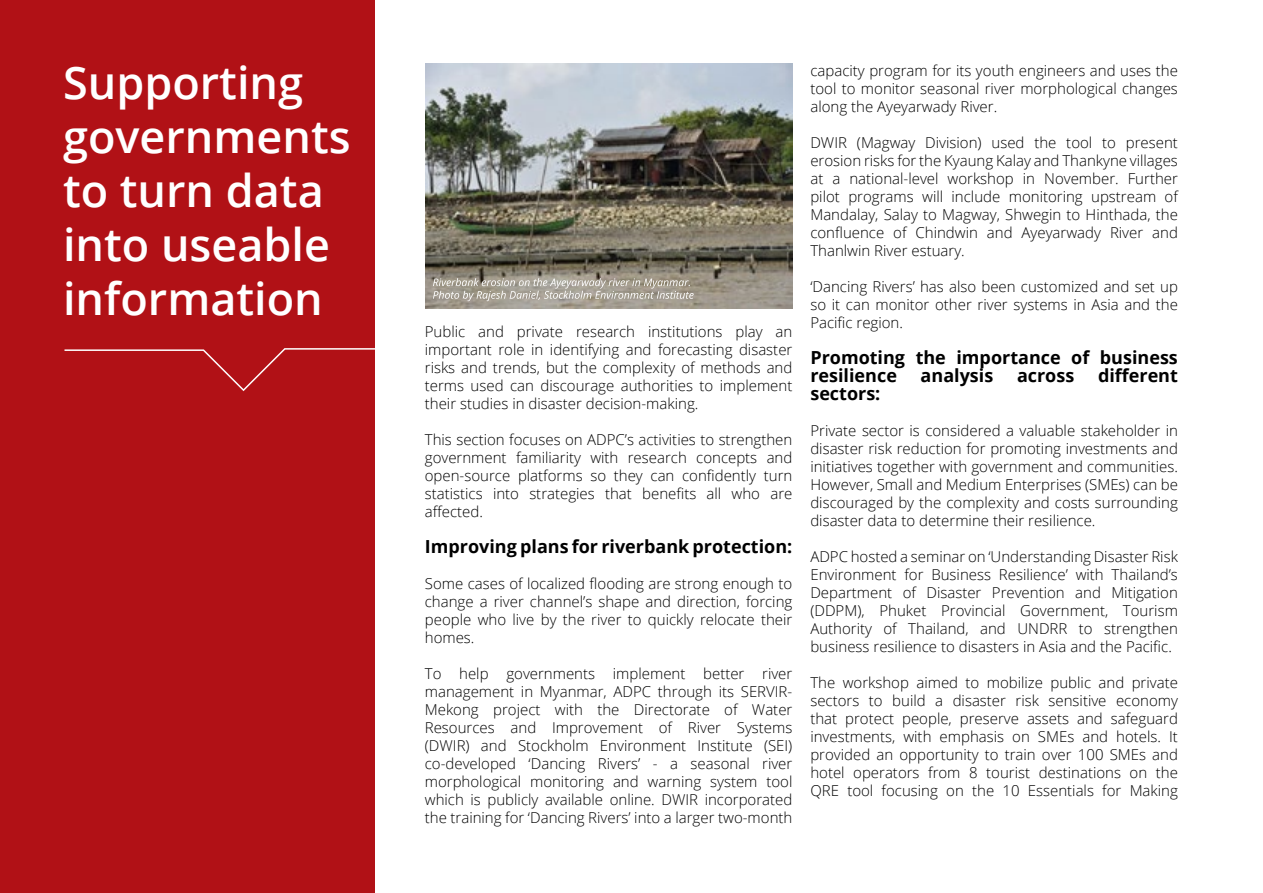
<style>
.page{position:relative;width:1263px;height:893px;background:#fff}
.page>*{position:absolute;margin:0;border:0;box-sizing:border-box;transform-origin:0 0}
.t1{font:600 45px/54px "Open Sans";color:#fff}
.t2{font:700 18px/18px "Open Sans";color:#000}
.t3{font:300 15px/18px "Open Sans";color:#000;text-align:justify}
</style>
<div class="page">
<img style="left:425px;top:64px;width:367px;height:244px">
<div style="left:0;top:0;width:374px;height:893px;background:#b11116"></div>
<svg style="left:64px;top:347px;width:311px;height:45px"></svg>
<svg style="left:433px;top:278px;width:261px;height:23px;background:#b1aba1"></svg>
<h1 class="t1" style="left:63px;top:54px;width:289px">Supporting governments to turn data into useable information</h1>
<p class="t3" style="left:425px;top:322px;width:369px">Public and private research institutions play an important role in identifying and forecasting disaster risks and trends, but the complexity of methods and terms used can discourage authorities to implement their studies in disaster decision-making.</p>
<p class="t3" style="left:425px;top:430px;width:369px">This section focuses on ADPC’s activities to strengthen government familiarity with research concepts and open-source platforms so they can confidently turn statistics into strategies that benefits all who are affected.</p>
<p class="t2" style="left:425px;top:537px;width:369px">Improving plans for riverbank protection:</p>
<p class="t3" style="left:425px;top:574px;width:369px">Some cases of localized flooding are strong enough to change a river channel’s shape and direction, forcing people who live by the river to quickly relocate their homes.</p>
<p class="t3" style="left:425px;top:664px;width:369px">To help governments implement better river management in Myanmar, ADPC through its SERVIR-Mekong project with the Directorate of Water Resources and Improvement of River Systems (DWIR) and Stockholm Environment Institute (SEI) co-developed ‘Dancing Rivers’ - a seasonal river morphological monitoring and warning system tool which is publicly available online. DWIR incorporated the training for ‘Dancing Rivers’ into a larger two-month</p>
<p class="t3" style="left:810px;top:61px;width:369px">capacity program for its youth engineers and uses the tool to monitor seasonal river morphological changes along the Ayeyarwady River.</p>
<p class="t3" style="left:810px;top:133px;width:369px">DWIR (Magway Division) used the tool to present erosion risks for the Kyaung Kalay and Thankyne villages at a national-level workshop in November. Further pilot programs will include monitoring upstream of Mandalay, Salay to Magway, Shwegin to Hinthada, the confluence of Chindwin and Ayeyarwady River and Thanlwin River estuary.</p>
<p class="t3" style="left:810px;top:277px;width:369px">‘Dancing Rivers’ has also been customized and set up so it can monitor other river systems in Asia and the Pacific region.</p>
<p class="t2" style="left:810px;top:348px;width:369px">Promoting the importance of business resilience</p>
<p class="t2" style="left:921px;top:366px;width:74px">analysis</p>
<p class="t2" style="left:1017px;top:366px;width:59px">across</p>
<p class="t2" style="left:1098px;top:366px;width:81px">different</p>
<p class="t2" style="left:810px;top:384px;width:72px">sectors:</p>
<p class="t3" style="left:810px;top:421px;width:369px">Private sector is considered a valuable stakeholder in disaster risk reduction for promoting investments and initiatives together with government and communities.<br>However, Small and Medium Enterprises (SMEs) can be discouraged by the complexity and costs surrounding disaster data to determine their resilience.</p>
<p class="t3" style="left:810px;top:547px;width:369px">ADPC hosted a seminar on ‘Understanding Disaster Risk Environment for Business Resilience’ with Thailand’s Department of Disaster Prevention and Mitigation (DDPM), Phuket Provincial Government, Tourism Authority of Thailand, and UNDRR to strengthen business resilience to disasters in Asia and the Pacific.</p>
<p class="t3" style="left:810px;top:673px;width:369px">The workshop aimed to mobilize public and private sectors to build a disaster risk sensitive economy that protect people, preserve assets and safeguard investments, with emphasis on SMEs and hotels. It provided an opportunity to train over 100 SMEs and hotel operators from 8 tourist destinations on the QRE tool focusing on the 10 Essentials for Making</p>
</div>
